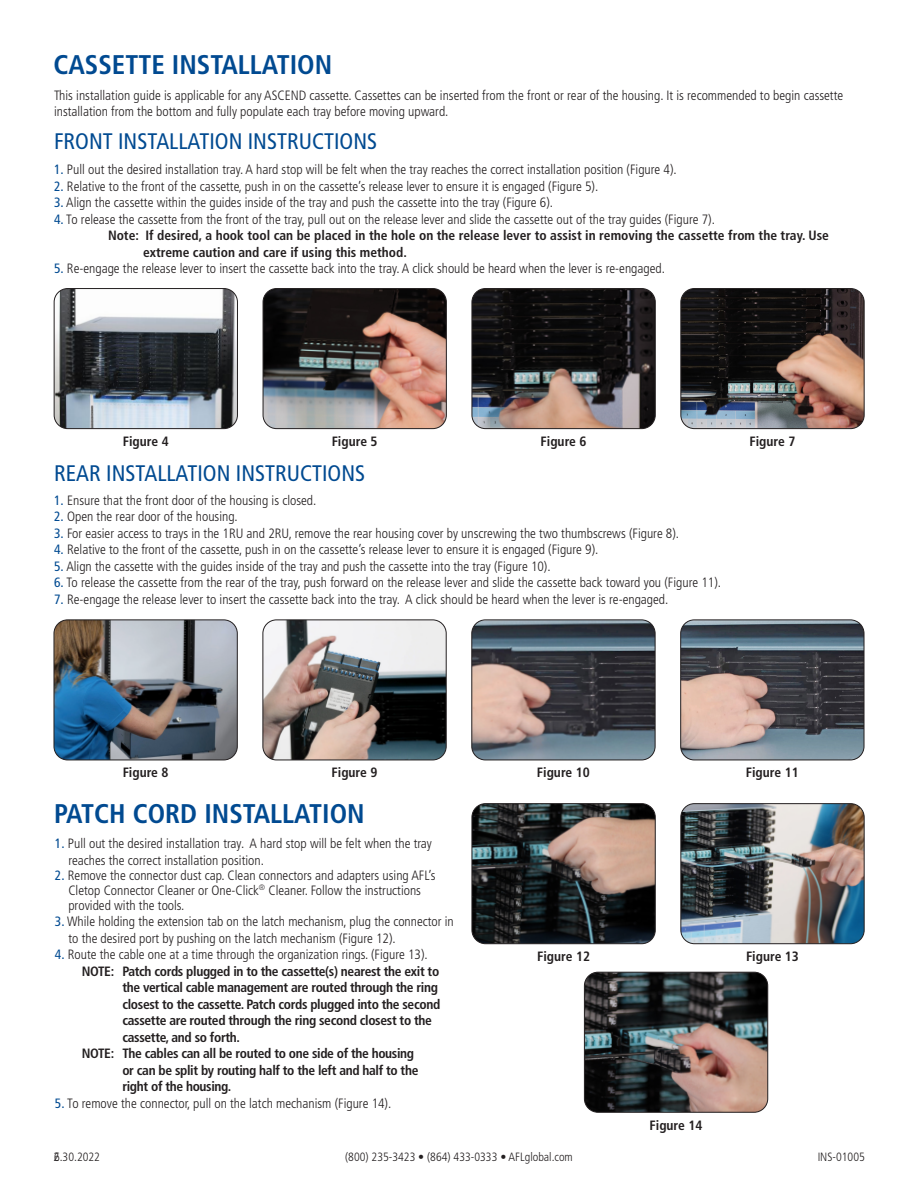
<style>
.page{position:relative;width:918px;height:1188px;background:#fff}
.page>*{position:absolute;margin:0;border:0;box-sizing:border-box;transform-origin:0 0}
.t1{font:700 condensed 27px "Frutiger LT Std";color:#014a91}
.t2{font:condensed 22.5px "Frutiger LT Std";color:#014a91}
.t3{font:300 condensed 13.5px/16.5px "Frutiger LT Std";color:#231f20}
.t4{font:700 condensed 13.5px/16.5px "Frutiger LT Std";letter-spacing:-.025em;color:#231f20}
.t5{font:700 condensed 13.5px/16.5px "Frutiger LT Std";color:#231f20}
.t6{font:300 condensed 12px "Frutiger LT Std";color:#231f20}
.s1{font-weight:400;color:#014a91}
</style>
<div class="page">
<img style="left:54px;top:289px;width:182px;height:140px">
<div style="left:54px;top:288px;width:184px;height:141px;border:1px solid #231f20;border-radius:14px"></div>
<img style="left:263px;top:289px;width:182px;height:140px">
<div style="left:263px;top:288px;width:184px;height:141px;border:1px solid #231f20;border-radius:14px"></div>
<img style="left:472px;top:289px;width:183px;height:140px">
<div style="left:472px;top:288px;width:183px;height:141px;border:1px solid #231f20;border-radius:14px"></div>
<img style="left:681px;top:289px;width:183px;height:140px">
<div style="left:681px;top:288px;width:183px;height:141px;border:1px solid #231f20;border-radius:14px"></div>
<img style="left:54px;top:620px;width:183px;height:140px">
<div style="left:54px;top:620px;width:183px;height:140px;border:1px solid #231f20;border-radius:14px"></div>
<img style="left:263px;top:620px;width:183px;height:140px">
<div style="left:263px;top:620px;width:183px;height:140px;border:1px solid #231f20;border-radius:14px"></div>
<img style="left:472px;top:620px;width:183px;height:140px">
<div style="left:472px;top:620px;width:183px;height:140px;border:1px solid #231f20;border-radius:14px"></div>
<img style="left:681px;top:620px;width:183px;height:140px">
<div style="left:681px;top:620px;width:183px;height:140px;border:1px solid #231f20;border-radius:14px"></div>
<img style="left:472px;top:804px;width:183px;height:140px">
<div style="left:472px;top:804px;width:183px;height:140px;border:1px solid #231f20;border-radius:14px"></div>
<img style="left:681px;top:804px;width:183px;height:140px">
<div style="left:681px;top:804px;width:183px;height:140px;border:1px solid #231f20;border-radius:14px"></div>
<img style="left:584px;top:972px;width:184px;height:140px">
<div style="left:584px;top:972px;width:184px;height:140px;border:1px solid #231f20;border-radius:14px"></div>
<p class="t1" style="left:53px;top:49px;width:280px">CASSETTE INSTALLATION</p>
<p class="t3" style="left:54px;top:87px;width:791px">This installation guide is applicable for any ASCEND cassette. Cassettes can be inserted from the front or rear of the housing. It is recommended to begin cassette installation from the bottom and fully populate each tray before moving upward.</p>
<p class="t2" style="left:54px;top:128px;width:325px">FRONT INSTALLATION INSTRUCTIONS</p>
<p class="t3" style="left:54px;top:162px;width:624px"><span class="s1">1.</span> Pull out the desired installation tray. A hard stop will be felt when the tray reaches the correct installation position (Figure 4).</p>
<p class="t3" style="left:54px;top:178px;width:546px"><span class="s1">2.</span> Relative to the front of the cassette, push in on the cassette’s release lever to ensure it is engaged (Figure 5).</p>
<p class="t3" style="left:54px;top:195px;width:501px"><span class="s1">3.</span> Align the cassette within the guides inside of the tray and push the cassette into the tray (Figure 6).</p>
<p class="t3" style="left:54px;top:211px;width:663px"><span class="s1">4.</span> To release the cassette from the front of the tray, pull out on the release lever and slide the cassette out of the tray guides (Figure 7).</p>
<p class="t5" style="left:143px;top:227px;width:687px;text-indent:-35px">Note: If desired, a hook tool can be placed in the hole on the release lever to assist in removing the cassette from the tray. Use extreme caution and care if using this method.</p>
<p class="t3" style="left:54px;top:261px;width:613px"><span class="s1">5.</span> Re-engage the release lever to insert the cassette back into the tray. A click should be heard when the lever is re-engaged.</p>
<p class="t4" style="left:123px;top:433px;width:47px">Figure 4</p>
<p class="t4" style="left:332px;top:433px;width:47px">Figure 5</p>
<p class="t4" style="left:541px;top:433px;width:47px">Figure 6</p>
<p class="t4" style="left:750px;top:433px;width:47px">Figure 7</p>
<p class="t2" style="left:54px;top:460px;width:313px">REAR INSTALLATION INSTRUCTIONS</p>
<p class="t3" style="left:54px;top:492px;width:264px"><span class="s1">1.</span> Ensure that the front door of the housing is closed.</p>
<p class="t3" style="left:54px;top:508px;width:185px"><span class="s1">2.</span> Open the rear door of the housing.</p>
<p class="t3" style="left:54px;top:525px;width:627px"><span class="s1">3.</span> For easier access to trays in the 1RU and 2RU, remove the rear housing cover by unscrewing the two thumbscrews (Figure 8).</p>
<p class="t3" style="left:54px;top:541px;width:546px"><span class="s1">4.</span> Relative to the front of the cassette, push in on the cassette’s release lever to ensure it is engaged (Figure 9).</p>
<p class="t3" style="left:54px;top:558px;width:498px"><span class="s1">5.</span> Align the cassette with the guides inside of the tray and push the cassette into the tray (Figure 10).</p>
<p class="t3" style="left:54px;top:574px;width:668px"><span class="s1">6.</span> To release the cassette from the rear of the tray, push forward on the release lever and slide the cassette back toward you (Figure 11).</p>
<p class="t3" style="left:54px;top:591px;width:616px"><span class="s1">7.</span> Re-engage the release lever to insert the cassette back into the tray. A click should be heard when the lever is re-engaged.</p>
<p class="t4" style="left:123px;top:765px;width:47px">Figure 8</p>
<p class="t4" style="left:332px;top:765px;width:47px">Figure 9</p>
<p class="t5" style="left:537px;top:765px;width:54px">Figure 10</p>
<p class="t5" style="left:746px;top:765px;width:54px">Figure 11</p>
<p class="t1" style="left:54px;top:798px;width:312px">PATCH CORD INSTALLATION</p>
<p class="t3" style="left:68px;top:835px;width:365px;text-indent:-14px"><span class="s1">1.</span> Pull out the desired installation tray. A hard stop will be felt when the tray reaches the correct installation position.</p>
<p class="t3" style="left:68px;top:868px;width:369px;line-height:15px;text-indent:-14px"><span class="s1">2.</span> Remove the connector dust cap. Clean connectors and adapters using AFL’s<br>Cletop Connector Cleaner or One-Click<sup>®</sup> Cleaner. Follow the instructions provided with the tools.</p>
<p class="t3" style="left:68px;top:913px;width:387px;text-indent:-14px"><span class="s1">3.</span> While holding the extension tab on the latch mechanism, plug the connector in to the desired port by pushing on the latch mechanism (Figure 12).</p>
<p class="t3" style="left:55px;top:946px;width:374px"><span class="s1">4.</span> Route the cable one at a time through the organization rings. (Figure 13).</p>
<p class="t4" style="left:122px;top:963px;width:319px;text-indent:-40px">NOTE: Patch cords plugged in to the cassette(s) nearest the exit to the vertical cable management are routed through the ring closest to the cassette. Patch cords plugged into the second cassette are routed through the ring second closest to the cassette, and so forth.</p>
<p class="t4" style="left:122px;top:1045px;width:298px;text-indent:-40px">NOTE: The cables can all be routed to one side of the housing or can be split by routing half to the left and half to the right of the housing.</p>
<p class="t3" style="left:55px;top:1095px;width:338px"><span class="s1">5.</span> To remove the connector, pull on the latch mechanism (Figure 14).</p>
<p class="t5" style="left:537px;top:948px;width:54px">Figure 12</p>
<p class="t5" style="left:746px;top:948px;width:54px">Figure 13</p>
<p class="t5" style="left:650px;top:1117px;width:54px">Figure 14</p>
<p class="t6" style="left:54px;top:1150px;width:48px">6.30.2022</p>
<p class="t6" style="left:345px;top:1150px;width:229px">(800) 235-3423 • (864) 433-0333 • AFLglobal.com</p>
<p class="t6" style="left:818px;top:1150px;width:49px">INS-01005</p>
<p class="t6" style="left:53px;top:1150px;width:7px">2</p>
</div>
